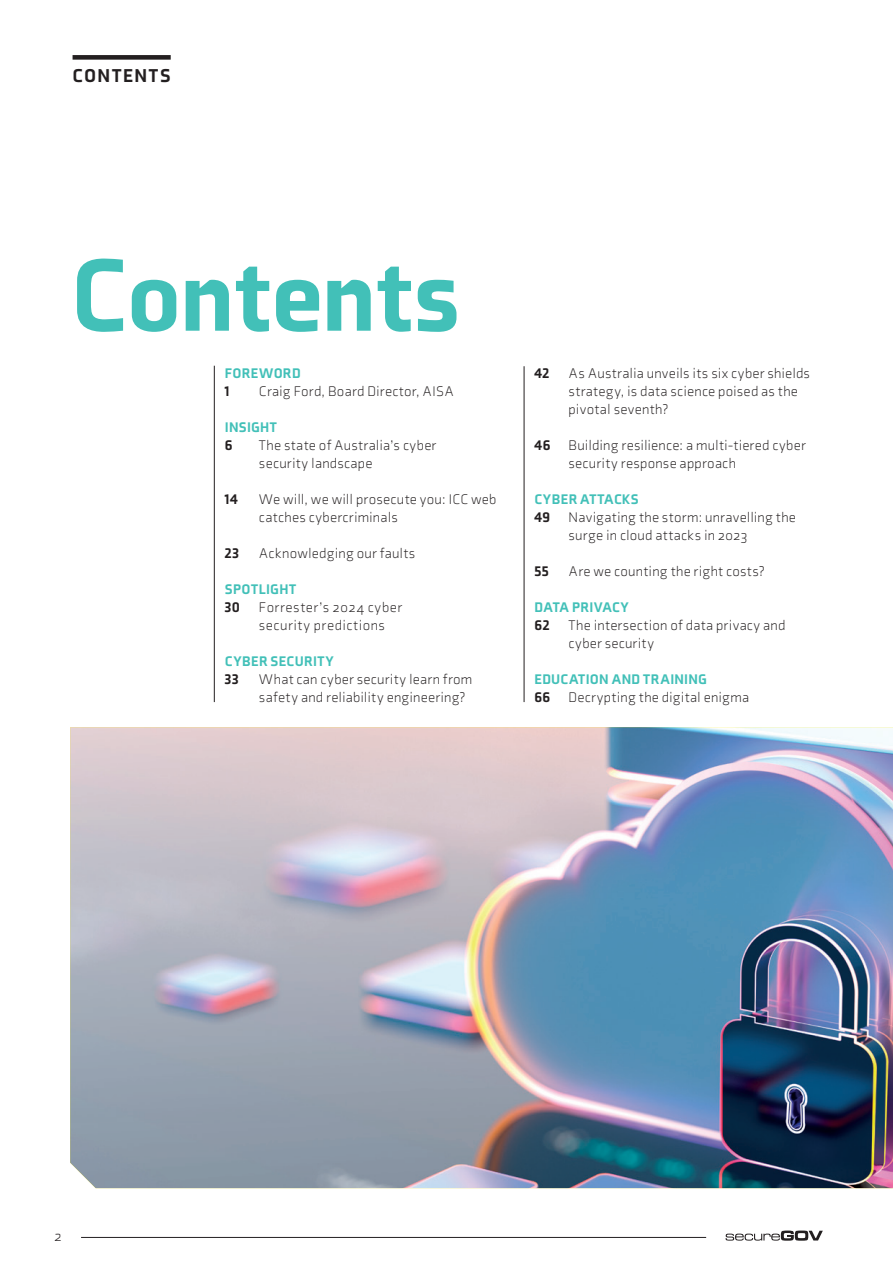
<style>
.page{position:relative;width:893px;height:1263px;background:#fff}
.page>*{position:absolute;margin:0;border:0;box-sizing:border-box;transform-origin:0 0}
.t1{font:900 105px "Axia";color:#42c0b8}
.t2{font:900 19.05px "Axia";letter-spacing:.09em;color:#231f20}
.t3{font:300 15px "Axia";color:#231f20}
.t4{font:300 14.25px/18px "Axia";letter-spacing:.02em;color:#231f20}
.t5{font:900 14.25px "Axia";letter-spacing:.025em;color:#42c0b8}
.t6{font:300 14.25px/18px "Axia";letter-spacing:.045em;color:#231f20}
.t7{font:900 14.25px "Axia";letter-spacing:.04em;color:#231f20}
</style>
<div class="page">
<hr style="left:214px;top:366px;width:1px;height:336px;background:#231f20">
<hr style="left:524px;top:366px;width:1px;height:336px;background:#231f20">
<img style="left:70px;top:727px;width:823px;height:461px">
<hr style="left:81px;top:1237px;width:625px;height:1px;background:#231f20">
<svg style="left:726px;top:1230px;width:97px;height:11px"></svg>
<div style="left:73px;top:55px;width:98px;height:5px;background:#231f20"></div>
<h2 class="t2" style="left:73px;top:64px;width:100px">CONTENTS</h2>
<h1 class="t1" style="left:70px;top:230px;width:392px">Contents</h1>
<p class="t5" style="left:225px;top:364px;width:77px">FOREWORD</p>
<p class="t7" style="left:225px;top:382px;width:6px">1</p>
<p class="t4" style="left:259px;top:382px;width:196px">Craig Ford, Board Director, AISA</p>
<p class="t5" style="left:225px;top:418px;width:54px">INSIGHT</p>
<p class="t7" style="left:225px;top:436px;width:9px">6</p>
<p class="t4" style="left:259px;top:436px;width:179px">The state of Australia’s cyber security landscape</p>
<p class="t7" style="left:225px;top:490px;width:14px">14</p>
<p class="t4" style="left:259px;top:490px;width:239px">We will, we will prosecute you: ICC web catches cybercriminals</p>
<p class="t7" style="left:225px;top:544px;width:16px">23</p>
<p class="t4" style="left:259px;top:544px;width:158px">Acknowledging our faults</p>
<p class="t5" style="left:225px;top:580px;width:73px">SPOTLIGHT</p>
<p class="t7" style="left:225px;top:598px;width:17px">30</p>
<p class="t6" style="left:259px;top:598px;width:145px">Forrester’s 2024 cyber security predictions</p>
<p class="t5" style="left:225px;top:652px;width:110px">CYBER SECURITY</p>
<p class="t7" style="left:225px;top:670px;width:15px">33</p>
<p class="t4" style="left:259px;top:670px;width:215px">What can cyber security learn from safety and reliability engineering?</p>
<p class="t7" style="left:534px;top:364px;width:16px">42</p>
<p class="t4" style="left:568px;top:364px;width:243px">As Australia unveils its six cyber shields strategy, is data science poised as the pivotal seventh?</p>
<p class="t7" style="left:534px;top:436px;width:17px">46</p>
<p class="t4" style="left:568px;top:436px;width:239px">Building resilience: a multi-tiered cyber security response approach</p>
<p class="t5" style="left:534px;top:490px;width:106px">CYBER ATTACKS</p>
<p class="t7" style="left:534px;top:508px;width:17px">49</p>
<p class="t4" style="left:568px;top:508px;width:229px">Navigating the storm: unravelling the surge in cloud attacks in 2023</p>
<p class="t7" style="left:534px;top:562px;width:16px">55</p>
<p class="t4" style="left:568px;top:562px;width:198px">Are we counting the right costs?</p>
<p class="t5" style="left:534px;top:598px;width:96px">DATA PRIVACY</p>
<p class="t7" style="left:534px;top:616px;width:16px">62</p>
<p class="t4" style="left:568px;top:616px;width:218px">The intersection of data privacy and cyber security</p>
<p class="t5" style="left:534px;top:670px;width:174px">EDUCATION AND TRAINING</p>
<p class="t7" style="left:534px;top:688px;width:17px">66</p>
<p class="t4" style="left:568px;top:688px;width:182px">Decrypting the digital enigma</p>
<p class="t3" style="left:55px;top:1227px;width:9px">2</p>
</div>
